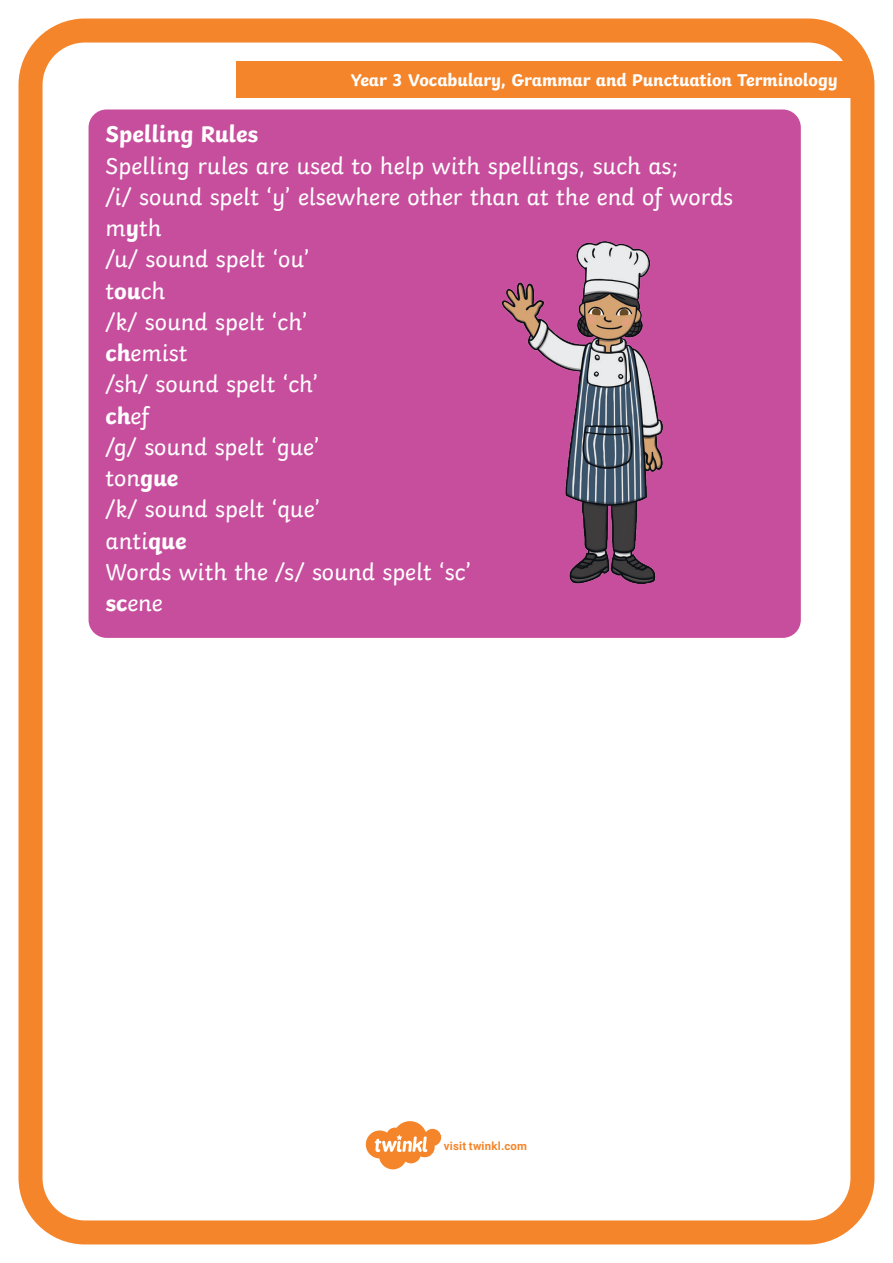
<style>
.page{position:relative;width:893px;height:1263px;background:#fff}
.page>*{position:absolute;margin:0;border:0;box-sizing:border-box;transform-origin:0 0}
.KS1_Body_Copy{font:24px "Twinkl";color:#fff}
.KS1_Body_Copy-2{font:700 24px "Twinkl";color:#fff}
.t1{font:700 18px "Twinkl";letter-spacing:-.005em;color:#fff}
.Logo_URL_-_Colour{font:700 11.4px "Roboto";letter-spacing:.02em;color:#f5852a}
.s1{font-weight:700}
.s2{font-weight:400}
</style>
<div class="page">
<div style="left:236px;top:62px;width:623px;height:36px;background:#f5852a"></div>
<div style="left:89px;top:109px;width:712px;height:529px;background:#c74d9d;border-radius:18px"></div>
<img style="left:503px;top:241px;width:159px;height:343px">
<div style="left:19px;top:19px;width:855px;height:1225px;border:24px solid #f5852a;border-radius:55px"></div>
<svg style="left:366px;top:1121px;width:75px;height:48px"></svg>
<p class="t1" style="left:351px;top:65px;width:488px">Year 3 Vocabulary, Grammar and Punctuation Terminology</p>
<p class="KS1_Body_Copy-2" style="left:106px;top:115px;width:154px">Spelling Rules</p>
<p class="KS1_Body_Copy" style="left:106px;top:147px;width:574px">Spelling rules are used to help with spellings, such as;</p>
<p class="KS1_Body_Copy" style="left:106px;top:178px;width:629px">/i/ sound spelt ‘y’ elsewhere other than at the end of words</p>
<p class="KS1_Body_Copy" style="left:106px;top:210px;width:58px">m<span class="s1">y</span>th</p>
<p class="KS1_Body_Copy" style="left:106px;top:241px;width:205px">/u/ sound spelt ‘ou’</p>
<p class="KS1_Body_Copy" style="left:106px;top:272px;width:61px">t<span class="s1">ou</span>ch</p>
<p class="KS1_Body_Copy" style="left:106px;top:303px;width:203px">/k/ sound spelt ‘ch’</p>
<p class="KS1_Body_Copy" style="left:106px;top:335px;width:83px"><span class="s1">ch</span>emist</p>
<p class="KS1_Body_Copy" style="left:106px;top:366px;width:214px">/sh/ sound spelt ‘ch’</p>
<p class="KS1_Body_Copy-2" style="left:106px;top:396px;width:45px">ch<span class="s2">ef</span></p>
<p class="KS1_Body_Copy" style="left:106px;top:428px;width:216px">/g/ sound spelt ‘gue’</p>
<p class="KS1_Body_Copy" style="left:106px;top:460px;width:74px">ton<span class="s1">gue</span></p>
<p class="KS1_Body_Copy" style="left:106px;top:491px;width:216px">/k/ sound spelt ‘que’</p>
<p class="KS1_Body_Copy" style="left:106px;top:522px;width:82px">anti<span class="s1">que</span></p>
<p class="KS1_Body_Copy" style="left:106px;top:553px;width:367px">Words with the /s/ sound spelt ‘sc’</p>
<p class="KS1_Body_Copy" style="left:106px;top:585px;width:59px"><span class="s1">sc</span>ene</p>
<p class="Logo_URL_-_Colour" style="left:444px;top:1138px;width:85px">visit twinkl.com</p>
</div>
